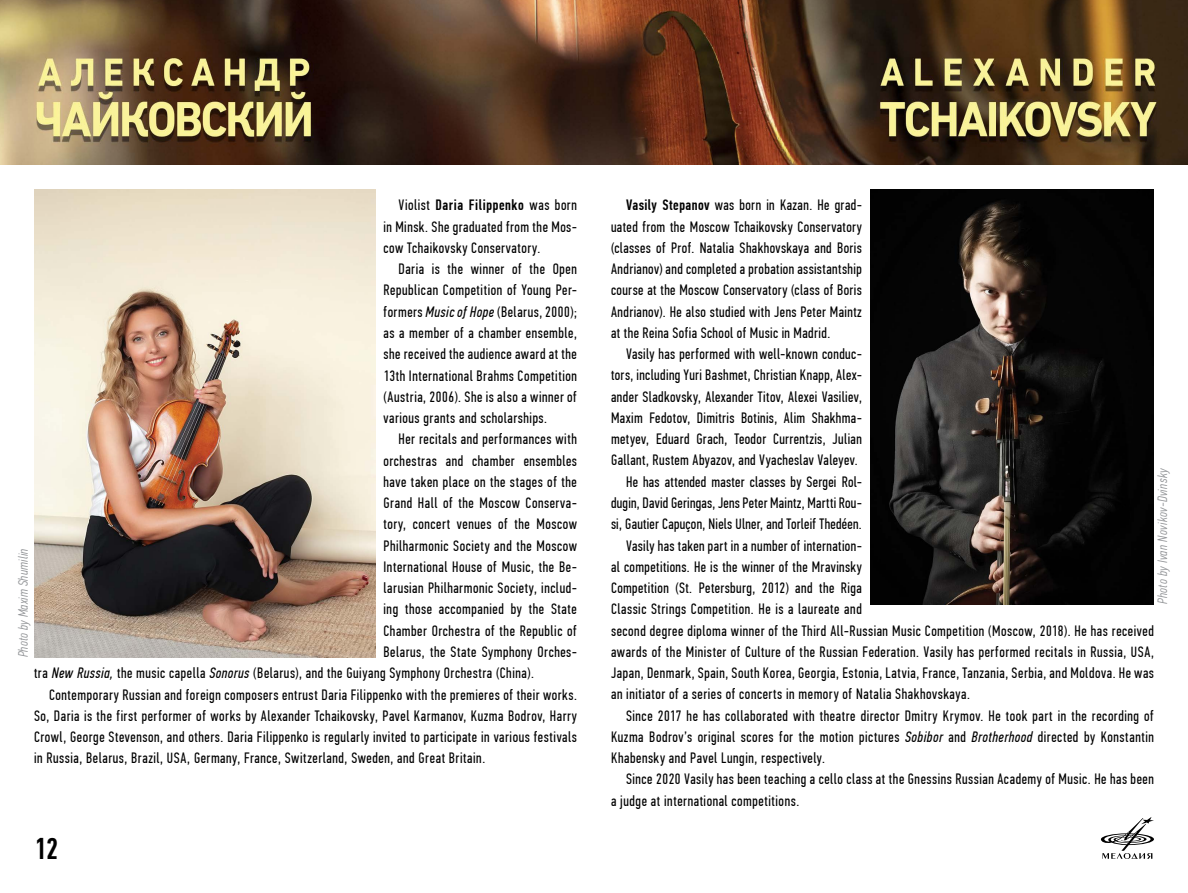
<style>
.page{position:relative;width:1188px;height:893px;background:#fff}
.page>*{position:absolute;margin:0;border:0;box-sizing:border-box;transform-origin:0 0}
.t1{font:500 30px "PF Din Text Comp Pro";color:#000}
.t2{font:15px/21.3px "PF Din Text Comp Pro";letter-spacing:.035em;color:#000;text-align:justify}
.t3{font:15px "PF Din Text Comp Pro";letter-spacing:.015em;color:#000}
.t4{font:italic 300 13.5px "PF Din Text Comp Pro";letter-spacing:.035em;color:#939598}
.s1{font-weight:500}
.s2{font-style:italic}
</style>
<div class="page">
<img style="left:0;top:0;width:1188px;height:164px">
<svg style="left:1101px;top:817px;width:53px;height:41px"></svg>
<img style="left:34px;top:189px;width:341px;height:468px">
<img style="left:870px;top:189px;width:284px;height:415px">
<p class="t2" style="left:384px;top:195px;width:195px;text-indent:15px">Violist <span class="s1">Daria Filippenko</span> was born in Minsk. She graduated from the Mos&shy;cow Tchaikovsky Conservatory.</p>
<p class="t2" style="left:384px;top:258px;width:195px;text-indent:15px">Daria is the winner of the Open Republican Competition of Young Per&shy;formers <span class="s2">Music of Hope</span> (Belarus, 2000); as a member of a chamber ensemble, she received the audience award at the 13th International Brahms Competition (Austria, 2006). She is also a winner of various grants and scholarships.</p>
<p class="t2" style="left:399px;top:428px;width:180px">Her recitals and performances with</p>
<p class="t2" style="left:384px;top:450px;width:195px">orchestras and chamber ensembles</p>
<p class="t2" style="left:384px;top:471px;width:195px">have taken place on the stages of the</p>
<p class="t2" style="left:384px;top:492px;width:195px">Grand Hall of the Moscow Conserva-</p>
<p class="t2" style="left:384px;top:513px;width:195px">tory, concert venues of the Moscow</p>
<p class="t2" style="left:384px;top:535px;width:195px">Philharmonic Society and the Moscow</p>
<p class="t2" style="left:384px;top:556px;width:195px">International House of Music, the Be-</p>
<p class="t2" style="left:384px;top:577px;width:195px">larusian Philharmonic Society, includ-</p>
<p class="t2" style="left:384px;top:599px;width:195px">ing those accompanied by the State</p>
<p class="t2" style="left:384px;top:620px;width:195px">Chamber Orchestra of the Republic of</p>
<p class="t2" style="left:384px;top:641px;width:195px">Belarus, the State Symphony Orches-</p>
<p class="t2" style="left:34px;top:662px;width:501px">tra <span class="s2">New Russia,</span> the music capella <span class="s2">Sonorus</span> (Belarus), and the Guiyang Symphony Orchestra (China).</p>
<p class="t2" style="left:49px;top:684px;width:529px">Contemporary Russian and foreign composers entrust Daria Filippenko with the premieres of their works.</p>
<p class="t2" style="left:34px;top:705px;width:544px">So, Daria is the first performer of works by Alexander Tchaikovsky, Pavel Karmanov, Kuzma Bodrov, Harry</p>
<p class="t2" style="left:34px;top:726px;width:544px">Crowl, George Stevenson, and others. Daria Filippenko is regularly invited to participate in various festivals</p>
<p class="t2" style="left:34px;top:747px;width:453px">in Russia, Belarus, Brazil, USA, Germany, France, Switzerland, Sweden, and Great Britain.</p>
<p class="t4" style="left:16px;top:657px;width:110px;rotate:-90deg">Photo by Maxim Shumilin</p>
<h1 class="t1" style="left:34px;top:831px;width:26px">12</h1>
<p class="t2" style="left:611px;top:195px;width:252px;text-indent:15px"><span class="s1">Vasily Stepanov</span> was born in Kazan. He grad&shy;uated from the Moscow Tchaikovsky Conservatory (classes of Prof. Natalia Shakhovskaya and Boris Andrianov) and completed a probation assistantship course at the Moscow Conservatory (class of Boris Andrianov). He also studied with Jens Peter Maintz at the Reina Sofia School of Music in Madrid.</p>
<p class="t2" style="left:626px;top:343px;width:237px">Vasily has performed with well-known conduc-</p>
<p class="t2" style="left:611px;top:365px;width:252px">tors, including Yuri Bashmet, Christian Knapp, Alex-</p>
<p class="t2" style="left:611px;top:386px;width:252px">ander Sladkovsky, Alexander Titov, Alexei Vasiliev,</p>
<p class="t2" style="left:611px;top:407px;width:252px">Maxim Fedotov, Dimitris Botinis, Alim Shakhma-</p>
<p class="t2" style="left:611px;top:428px;width:252px">metyev, Eduard Grach, Teodor Currentzis, Julian</p>
<p class="t2" style="left:611px;top:450px;width:248px">Gallant, Rustem Abyazov, and Vyacheslav Valeyev.</p>
<p class="t3" style="left:626px;top:473px;width:237px">He has attended master classes by Sergei Rol-</p>
<p class="t3" style="left:611px;top:494px;width:252px">dugin, David Geringas, Jens Peter Maintz, Martti Rou-</p>
<p class="t3" style="left:611px;top:515px;width:252px">si, Gautier Capuçon, Niels Ulner, and Torleif Thedéen.</p>
<p class="t2" style="left:626px;top:535px;width:237px">Vasily has taken part in a number of internation-</p>
<p class="t2" style="left:611px;top:556px;width:252px">al competitions. He is the winner of the Mravinsky</p>
<p class="t2" style="left:611px;top:577px;width:252px">Competition (St. Petersburg, 2012) and the Riga</p>
<p class="t2" style="left:611px;top:598px;width:252px">Classic Strings Competition. He is a laureate and</p>
<p class="t2" style="left:611px;top:620px;width:544px">second degree diploma winner of the Third All-Russian Music Competition (Moscow, 2018). He has received</p>
<p class="t2" style="left:611px;top:641px;width:544px">awards of the Minister of Culture of the Russian Federation. Vasily has performed recitals in Russia, USA,</p>
<p class="t2" style="left:611px;top:662px;width:544px">Japan, Denmark, Spain, South Korea, Georgia, Estonia, Latvia, France, Tanzania, Serbia, and Moldova. He was</p>
<p class="t2" style="left:611px;top:683px;width:360px">an initiator of a series of concerts in memory of Natalia Shakhovskaya.</p>
<p class="t2" style="left:626px;top:705px;width:529px">Since 2017 he has collaborated with theatre director Dmitry Krymov. He took part in the recording of</p>
<p class="t2" style="left:611px;top:726px;width:544px">Kuzma Bodrov’s original scores for the motion pictures <span class="s2">Sobibor</span> and <span class="s2">Brotherhood</span> directed by Konstantin</p>
<p class="t2" style="left:611px;top:747px;width:216px">Khabensky and Pavel Lungin, respectively.</p>
<p class="t2" style="left:626px;top:768px;width:529px">Since 2020 Vasily has been teaching a cello class at the Gnessins Russian Academy of Music. He has been</p>
<p class="t2" style="left:611px;top:790px;width:190px">a judge at international competitions.</p>
<p class="t4" style="left:1155px;top:604px;width:138px;rotate:-90deg">Photo by Ivan Novikov-Dvinsky</p>
</div>
